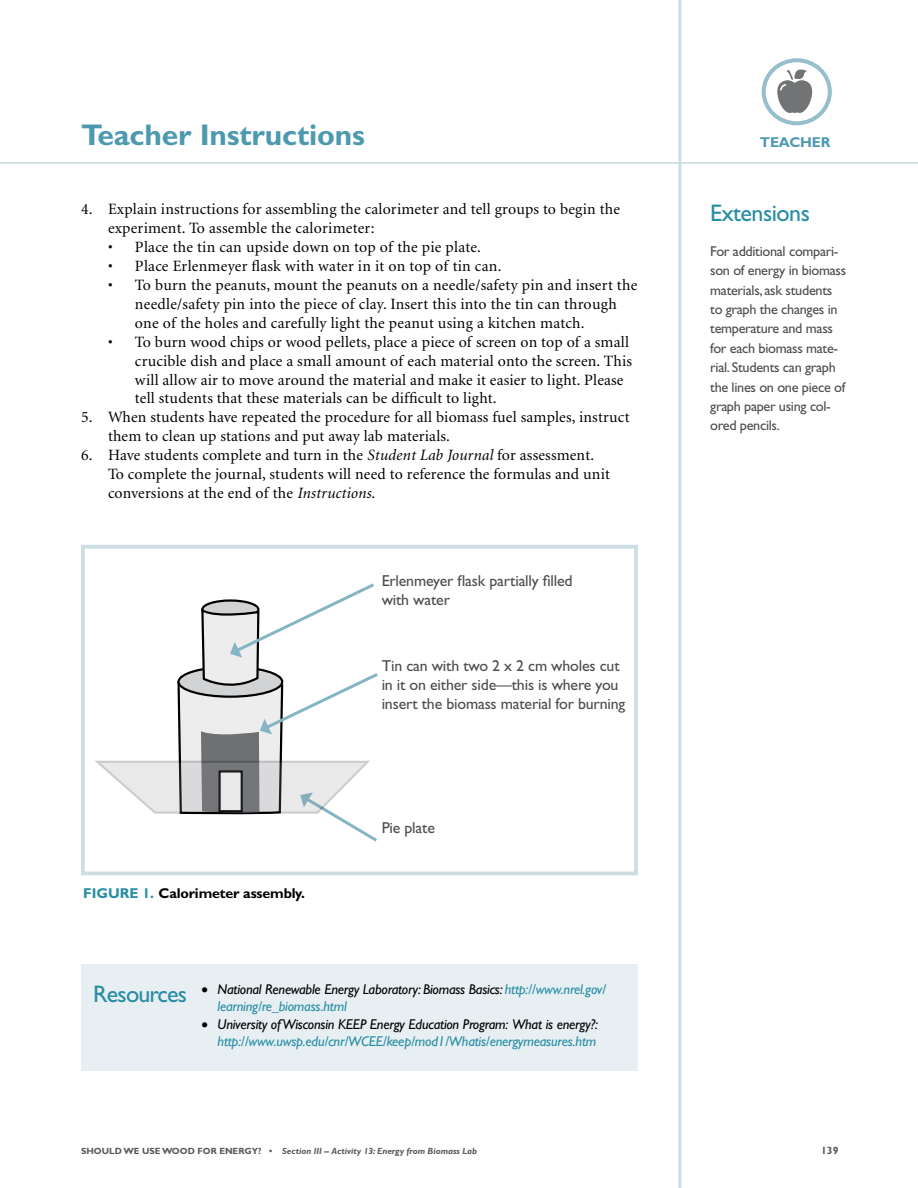
<style>
.page{position:relative;width:918px;height:1188px;background:#fff}
.page>*{position:absolute;margin:0;border:0;box-sizing:border-box;transform-origin:0 0}
.t1{font:700 30px "Gill Sans";color:#4d99af}
.t2{font:24px "Gill Sans";letter-spacing:-.03em;color:#278da4}
.t3{font:15.9px/19px "Gill Sans";letter-spacing:-.01em;color:#4d4d4f}
.t4{font:15.75px/18.9px "Minion";letter-spacing:.01em;color:#000}
.t5{font:14.25px/19.4px "Gill Sans";letter-spacing:-.02em;color:#4d4d4f}
.t6{font:italic 14.25px/17.1px "Gill Sans";letter-spacing:-.015em;color:#278da4;text-align:right}
.t7{font:italic 14.25px/17.1px "Gill Sans";letter-spacing:-.015em;color:#000}
.t8{font:700 14.25px "Gill Sans";color:#000}
.t9{font:700 14.25px "Gill Sans";letter-spacing:-.01em;color:#4d99af}
.t10{font:700 10.5px "Gill Sans";color:#58595b}
.t11{font:italic 700 9px "Gill Sans";color:#58595b}
.s1{font-style:italic}
.s2{color:#278da4}
.s3{color:#000}
.s4{font-style:normal}
</style>
<div class="page">
<div style="left:81px;top:964px;width:557px;height:107px;background:#e7eff2"></div>
<hr style="left:678px;top:0;width:3px;height:1188px;background:#ccdde4">
<hr style="left:0;top:162px;width:918px;height:2px;background:#ccdde4">
<svg style="left:764px;top:60px;width:66px;height:63px"></svg>
<svg style="left:777px;top:64px;width:35px;height:49px"></svg>
<div style="left:762px;top:58px;width:70px;height:67px;border:4px solid #96becc;border-radius:50%"></div>
<div style="left:81px;top:545px;width:557px;height:330px;background:#fff;border:4px solid #ccdde4"></div>
<svg style="left:94px;top:545px;width:287px;height:331px"></svg>
<h1 class="t1" style="left:81px;top:118px;width:285px">Teacher I nstructions</h1>
<p class="t4" style="left:108px;top:200px;width:513px;text-indent:-27px">4. Explain instructions for assembling the calorimeter and tell groups to begin the experiment. To assemble the calorimeter:</p>
<p class="t4" style="left:108px;top:238px;width:375px">• Place the tin can upside down on top of the pie plate.</p>
<p class="t4" style="left:108px;top:257px;width:395px">• Place Erlenmeyer flask with water in it on top of tin can.</p>
<p class="t4" style="left:135px;top:276px;width:504px;text-indent:-27px">• To burn the peanuts, mount the peanuts on a needle/safety pin and insert the needle/safety pin into the piece of clay. Insert this into the tin can through one of the holes and carefully light the peanut using a kitchen match.</p>
<p class="t4" style="left:135px;top:333px;width:499px;text-indent:-27px">• To burn wood chips or wood pellets, place a piece of screen on top of a small crucible dish and place a small amount of each material onto the screen. This will allow air to move around the material and make it easier to light. Please tell students that these materials can be difficult to light.</p>
<p class="t4" style="left:108px;top:408px;width:523px;text-indent:-27px">5. When students have repeated the procedure for all biomass fuel samples, instruct them to clean up stations and put away lab materials.</p>
<p class="t4" style="left:108px;top:446px;width:503px;text-indent:-27px">6. Have students complete and turn in the <span class="s1">Student Lab Journal</span> for assessment.<br>To complete the journal, students will need to reference the formulas and unit conversions at the end of the <span class="s1">Instructions</span>.</p>
<p class="t3" style="left:382px;top:571px;width:192px">Erlenmeyer flask partially filled with water</p>
<p class="t3" style="left:382px;top:656px;width:245px">Tin can with two 2 x 2 cm wholes cut in it on either side—this is where you insert the biomass material for burning</p>
<p class="t8" style="left:83px;top:884px;width:224px"><span class="s2">Figure 1.</span> Calorimeter assembly.</p>
<p class="t3" style="left:382px;top:818px;width:55px">Pie plate</p>
<h2 class="t2" style="left:93px;top:980px;width:95px">Resources</h2>
<p class="t7" style="left:218px;top:981px;width:390px;text-indent:-16px">• National Renewable Energy Laboratory: Biomass Basics: <span class="s2">http://www.nrel.gov/ learning/re_biomass.html</span></p>
<p class="t6" style="left:201px;top:1015px;width:398px"><span class="s3">• University of Wisconsin KEEP Energy Education Program: What is energy?: </span>http://www.uwsp.edu/cnr/WCEE/keep/mod1/Whatis/energymeasures.htm</p>
<p class="t9" style="left:760px;top:134px;width:72px">teacher</p>
<h2 class="t2" style="left:710px;top:199px;width:101px">Extensions</h2>
<p class="t5" style="left:710px;top:242px;width:137px">For additional compari&shy;son of energy in biomass materials, ask students to graph the changes in temperature and mass for each biomass mate&shy;rial. Students can graph the lines on one piece of graph paper using col&shy;ored pencils.</p>
<p class="t11" style="left:81px;top:1146px;width:398px"><span class="s4">Should We Us e Wood for E nergy? •</span> Section III <span class="s4">–</span> Activity 13: Energy from Biomass Lab</p>
<p class="t10" style="left:821px;top:1144px;width:19px">139</p>
</div>
